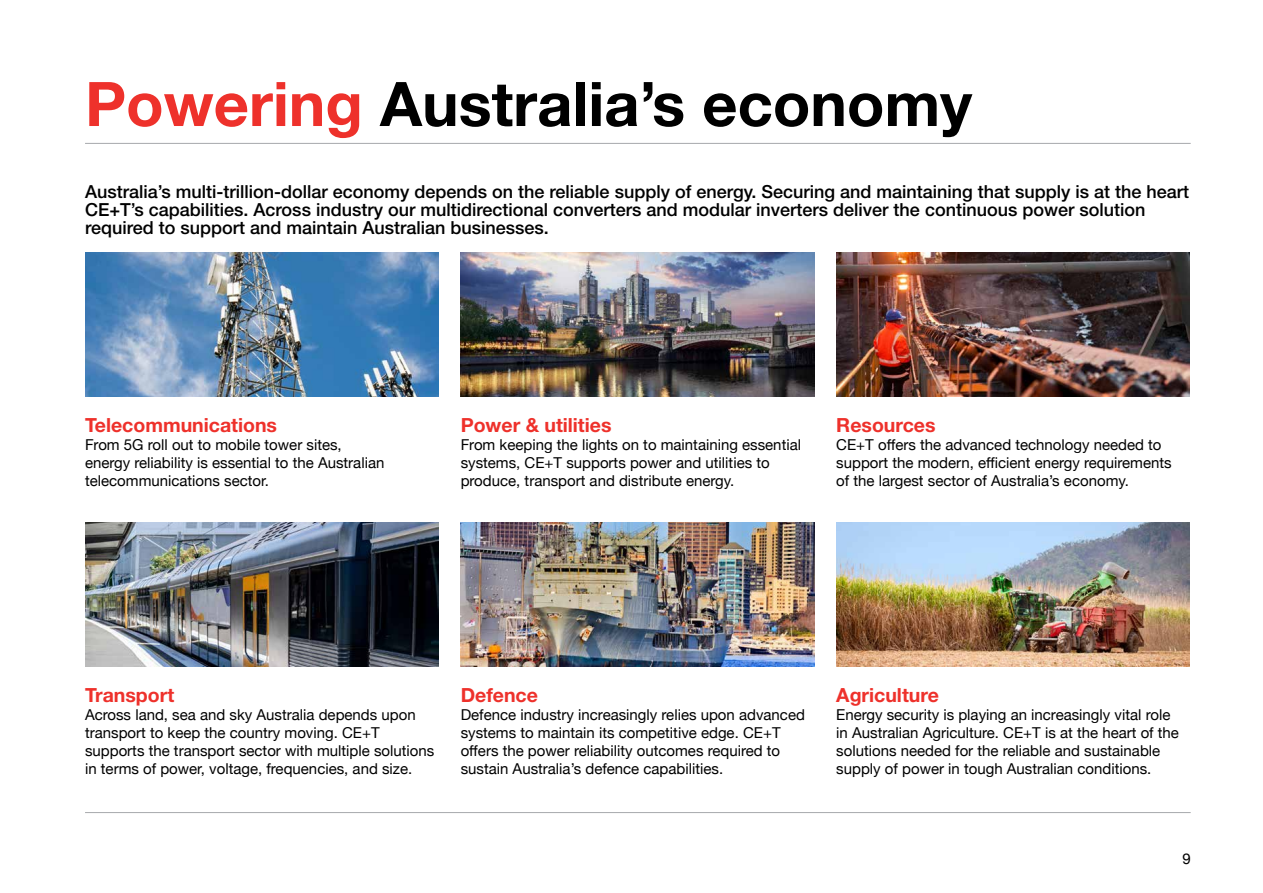
<style>
.page{position:relative;width:1263px;height:893px;background:#fff}
.page>*{position:absolute;margin:0;border:0;box-sizing:border-box;transform-origin:0 0}
.t1{font:700 61.5px "Helvetica Neue";color:#000}
.t2{font:700 19.5px "Helvetica Neue";color:#ee312b}
.t3{font:500 18px/18px "Helvetica Neue";color:#000}
.t4{font:15px/18px "Helvetica Neue";color:#000}
.s1{color:#ee312b}
</style>
<div class="page">
<hr style="left:85px;top:812px;width:1106px;height:1px;background:#a7a9ac">
<hr style="left:85px;top:143px;width:1106px;height:1px;background:#a7a9ac">
<img style="left:85px;top:252px;width:354px;height:144px">
<img style="left:85px;top:522px;width:354px;height:144px">
<img style="left:461px;top:252px;width:353px;height:144px">
<img style="left:461px;top:522px;width:353px;height:144px">
<img style="left:836px;top:252px;width:354px;height:144px">
<img style="left:836px;top:522px;width:354px;height:144px">
<h1 class="t1" style="left:85px;top:66px;width:888px"><span class="s1">Powering</span> Australia’s economy</h1>
<p class="t3" style="left:85px;top:182px;width:1106px">Australia’s multi-trillion-dollar economy depends on the reliable supply of energy. Securing and maintaining that supply is at the heart<br>CE+T’s capabilities. Across industry our multidirectional converters and modular inverters deliver the continuous power solution required to support and maintain Australian businesses.</p>
<h2 class="t2" style="left:85px;top:413px;width:194px">Telecommunications</h2>
<p class="t4" style="left:85px;top:437px;width:301px">From 5G roll out to mobile tower sites, energy reliability is essential to the Australian telecommunications sector.</p>
<h2 class="t2" style="left:461px;top:413px;width:152px">Power &amp; utilities</h2>
<p class="t4" style="left:461px;top:437px;width:342px">From keeping the lights on to maintaining essential systems, CE+T supports power and utilities to produce, transport and distribute energy.</p>
<h2 class="t2" style="left:836px;top:413px;width:101px">Resources</h2>
<p class="t4" style="left:836px;top:437px;width:337px">CE+T offers the advanced technology needed to support the modern, efficient energy requirements of the largest sector of Australia’s economy.</p>
<h2 class="t2" style="left:85px;top:683px;width:91px">Transport</h2>
<p class="t4" style="left:85px;top:707px;width:351px">Across land, sea and sky Australia depends upon transport to keep the country moving. CE+T supports the transport sector with multiple solutions in terms of power, voltage, frequencies, and size.</p>
<h2 class="t2" style="left:461px;top:683px;width:79px">Defence</h2>
<p class="t4" style="left:461px;top:707px;width:346px">Defence industry increasingly relies upon advanced systems to maintain its competitive edge. CE+T offers the power reliability outcomes required to sustain Australia’s defence capabilities.</p>
<h2 class="t2" style="left:836px;top:683px;width:104px">Agriculture</h2>
<p class="t4" style="left:836px;top:707px;width:344px">Energy security is playing an increasingly vital role in Australian Agriculture. CE+T is at the heart of the solutions needed for the reliable and sustainable supply of power in tough Australian conditions.</p>
<p class="t4" style="left:1182px;top:851px;width:10px">9</p>
</div>
